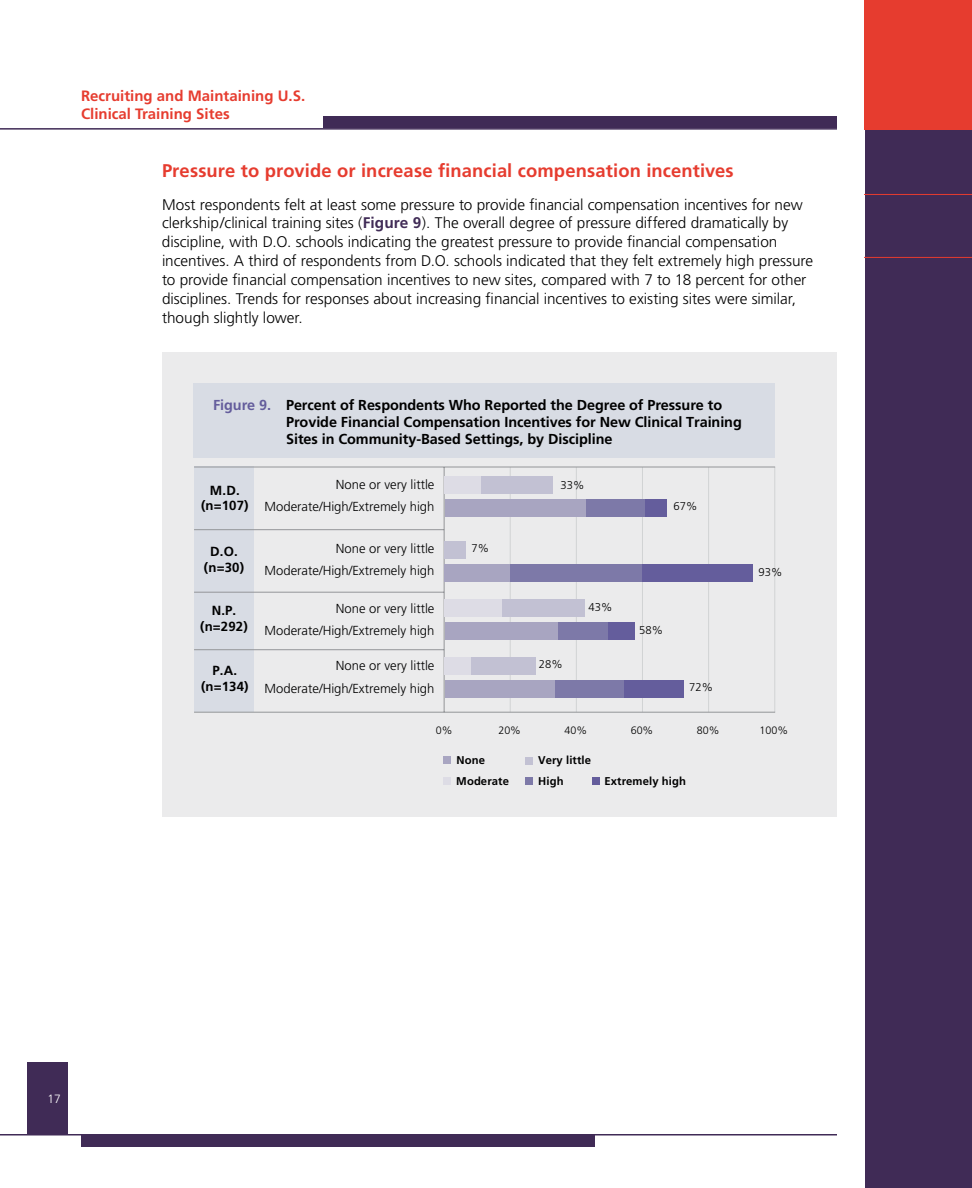
<style>
.page{position:relative;width:972px;height:1188px;background:#fff}
.page>*{position:absolute;margin:0;border:0;box-sizing:border-box;transform-origin:0 0}
.t1{font:700 18.3px "Frutiger";letter-spacing:.005em;color:#e63c2f}
.t2{font:300 15.3px/18.9px "Frutiger";letter-spacing:-.005em;color:#000}
.t3{font:700 15px/18px "Frutiger";color:#e63c2f}
.t4{font:700 14.4px/17.4px "Frutiger";letter-spacing:-.005em;color:#000}
.t5{font:700 13.2px/15.9px "Frutiger";letter-spacing:.01em;color:#000;text-align:center}
.t6{font:300 13.05px/22.4px "Frutiger";color:#000;text-align:right}
.t7{font:300 12px "Frutiger";color:#fff}
.t8{font:700 11.25px "Frutiger";letter-spacing:.01em;color:#000}
.t9{font:300 11.25px "Frutiger";color:#000}
.t10{font:300 10.8px "Frutiger";color:#000}
.s1{font-weight:700;color:#402b56}
.s2{color:#645d9c}
</style>
<div class="page">
<div style="left:865px;top:0;width:107px;height:1188px;background:#402b56"></div>
<div style="left:864px;top:0;width:108px;height:130px;background:#e63c2f"></div>
<hr style="left:864px;top:194px;width:108px;height:1px;background:#e63c2f">
<hr style="left:864px;top:257px;width:108px;height:1px;background:#e63c2f">
<div style="left:323px;top:116px;width:514px;height:12px;background:#402b56"></div>
<div style="left:81px;top:1136px;width:514px;height:11px;background:#402b56"></div>
<div style="left:27px;top:1063px;width:41px;height:71px;background:#402b56"></div>
<hr style="left:0;top:128px;width:837px;height:2px;background:#402b56">
<hr style="left:0;top:1134px;width:837px;height:2px;background:#402b56">
<div style="left:162px;top:352px;width:675px;height:464px;background:#ebebec"></div>
<div style="left:194px;top:466px;width:60px;height:246px;background:#d8dce4"></div>
<div style="left:193px;top:384px;width:582px;height:74px;background:#d8dce4"></div>
<hr style="left:510px;top:467px;width:1px;height:245px;background:#d1d3d4">
<hr style="left:576px;top:467px;width:1px;height:245px;background:#d1d3d4">
<hr style="left:642px;top:467px;width:1px;height:245px;background:#d1d3d4">
<hr style="left:708px;top:467px;width:1px;height:245px;background:#d1d3d4">
<hr style="left:774px;top:467px;width:1px;height:245px;background:#d1d3d4">
<hr style="left:444px;top:467px;width:1px;height:245px;background:#939598">
<hr style="left:194px;top:467px;width:581px;height:1px;background:#939598">
<hr style="left:194px;top:529px;width:250px;height:1px;background:#939598">
<hr style="left:194px;top:592px;width:250px;height:1px;background:#939598">
<hr style="left:194px;top:649px;width:250px;height:1px;background:#939598">
<hr style="left:194px;top:712px;width:581px;height:1px;background:#939598">
<div style="left:443px;top:777px;width:8px;height:8px;background:#dddce5"></div>
<div style="left:526px;top:757px;width:7px;height:7px;background:#c2c1d3"></div>
<div style="left:444px;top:757px;width:7px;height:7px;background:#a8a5c1"></div>
<div style="left:526px;top:777px;width:7px;height:7px;background:#7d79a8"></div>
<div style="left:592px;top:777px;width:7px;height:7px;background:#645d9c"></div>
<div style="left:445px;top:476px;width:36px;height:18px;background:#dddce5"></div>
<div style="left:445px;top:499px;width:141px;height:18px;background:#a8a5c1"></div>
<div style="left:586px;top:499px;width:59px;height:18px;background:#7d79a8"></div>
<div style="left:645px;top:499px;width:22px;height:18px;background:#645d9c"></div>
<div style="left:481px;top:476px;width:71px;height:18px;background:#c2c1d3"></div>
<div style="left:445px;top:541px;width:21px;height:18px;background:#c2c1d3"></div>
<div style="left:445px;top:599px;width:57px;height:18px;background:#dddce5"></div>
<div style="left:445px;top:657px;width:26px;height:18px;background:#dddce5"></div>
<div style="left:471px;top:657px;width:64px;height:18px;background:#c2c1d3"></div>
<div style="left:445px;top:622px;width:114px;height:18px;background:#a8a5c1"></div>
<div style="left:445px;top:680px;width:110px;height:17px;background:#a8a5c1"></div>
<div style="left:555px;top:680px;width:69px;height:17px;background:#7d79a8"></div>
<div style="left:625px;top:680px;width:59px;height:17px;background:#645d9c"></div>
<div style="left:559px;top:622px;width:50px;height:18px;background:#7d79a8"></div>
<div style="left:608px;top:622px;width:27px;height:18px;background:#645d9c"></div>
<div style="left:502px;top:599px;width:82px;height:18px;background:#c2c1d3"></div>
<div style="left:445px;top:564px;width:65px;height:18px;background:#a8a5c1"></div>
<div style="left:510px;top:564px;width:133px;height:18px;background:#7d79a8"></div>
<div style="left:643px;top:564px;width:110px;height:18px;background:#645d9c"></div>
<p class="t3" style="left:81px;top:86px;width:226px">Recruiting and Maintaining U.S.<br>Clinical Training Sites</p>
<p class="t1" style="left:162px;top:160px;width:573px">Pressure to provide or increase financial compensation incentives</p>
<p class="t2" style="left:162px;top:195px;width:653px">Most respondents felt at least some pressure to provide financial compensation incentives for new clerkship/clinical training sites (<span class="s1">Figure 9</span>). The overall degree of pressure differed dramatically by discipline, with D.O. schools indicating the greatest pressure to provide financial compensation incentives. A third of respondents from D. O. schools indicated that they felt extremely high pressure to provide financial compensation incentives to new sites, compared with 7 to 18 percent for other disciplines. Trends for responses about increasing financial incentives to existing sites were similar, though slightly lower.</p>
<p class="t4" style="left:286px;top:396px;width:457px;text-indent:-73px"><span class="s2">Figure 9.</span> Percent of Respondents Who Reported the Degree of Pressure to<br>Provide Financial Compensation Incentives for New Clinical Training<br>Sites in Community-Based Settings, by Discipline</p>
<p class="t5" style="left:201px;top:482px;width:49px">M.D. (n=107)</p>
<p class="t5" style="left:204px;top:543px;width:42px">D.O. (n=30)</p>
<p class="t5" style="left:200px;top:603px;width:49px">N.P. (n=292)</p>
<p class="t5" style="left:201px;top:663px;width:49px">P.A. (n=134)</p>
<p class="t6" style="left:265px;top:473px;width:171px">None or very little<br>Moderate/High/Extremely high</p>
<p class="t6" style="left:265px;top:538px;width:171px">None or very little<br>Moderate/High/Extremely high</p>
<p class="t6" style="left:265px;top:597px;width:171px">None or very little<br>Moderate/High/Extremely high</p>
<p class="t6" style="left:265px;top:655px;width:171px">None or very little<br>Moderate/High/Extremely high</p>
<p class="t9" style="left:471px;top:541px;width:19px">7%</p>
<p class="t9" style="left:560px;top:479px;width:25px">33%</p>
<p class="t9" style="left:673px;top:500px;width:25px">67%</p>
<p class="t9" style="left:539px;top:658px;width:25px">28%</p>
<p class="t9" style="left:589px;top:601px;width:25px">43%</p>
<p class="t9" style="left:639px;top:624px;width:25px">58%</p>
<p class="t9" style="left:689px;top:681px;width:25px">72%</p>
<p class="t9" style="left:759px;top:566px;width:25px">93%</p>
<p class="t10" style="left:436px;top:724px;width:18px">0%</p>
<p class="t10" style="left:498px;top:724px;width:24px">20%</p>
<p class="t10" style="left:565px;top:724px;width:24px">40%</p>
<p class="t10" style="left:631px;top:724px;width:24px">60%</p>
<p class="t10" style="left:697px;top:724px;width:24px">80%</p>
<p class="t10" style="left:760px;top:724px;width:30px">100%</p>
<p class="t8" style="left:457px;top:754px;width:30px">None</p>
<p class="t8" style="left:538px;top:754px;width:54px">Very little</p>
<p class="t8" style="left:456px;top:774px;width:54px">Moderate</p>
<p class="t8" style="left:538px;top:774px;width:27px">High</p>
<p class="t8" style="left:605px;top:774px;width:83px">Extremely high</p>
<p class="t7" style="left:47px;top:1092px;width:15px">17</p>
</div>
